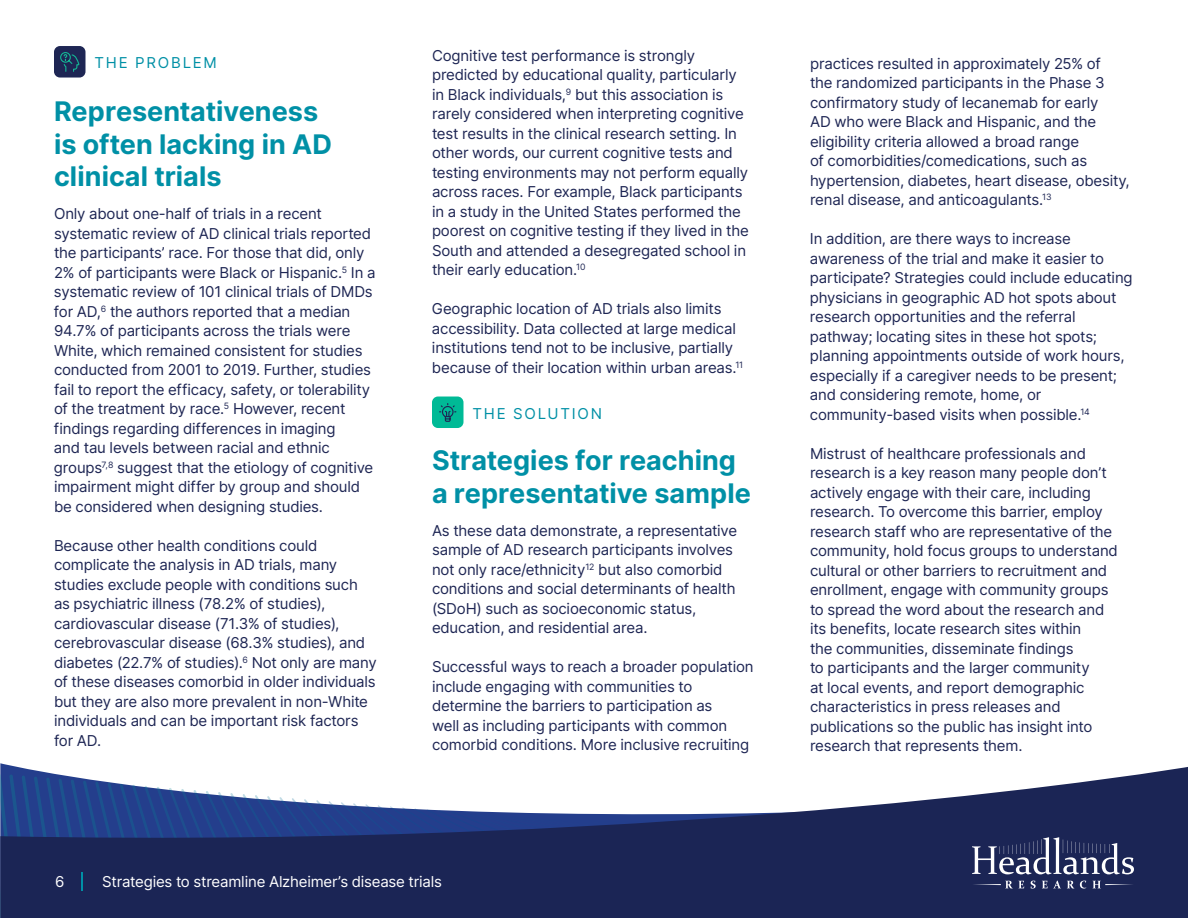
<style>
.page{position:relative;width:1188px;height:918px;background:#fff}
.page>*{position:absolute;margin:0;border:0;box-sizing:border-box;transform-origin:0 0}
.t1{font:700 27px/32.4px "Inter";color:#0090a6}
.t2{font:15px/19.5px "Inter";letter-spacing:-.01em;color:#1e2654}
.t3{font:15px "Inter";letter-spacing:-.015em;color:#fff}
.t4{font:15px "Inter";letter-spacing:.115em;color:#0090a6}
.t5{font:10.5px "Inter";color:#fff}
</style>
<div class="page">
<div style="left:54px;top:46px;width:32px;height:32px;background:#1e2654;border-radius:6px"></div>
<svg style="left:60px;top:52px;width:20px;height:20px"></svg>
<div style="left:432px;top:397px;width:32px;height:31px;background:#00ba96;border-radius:6px"></div>
<svg style="left:439px;top:403px;width:18px;height:19px"></svg>
<svg style="left:0;top:767px;width:1188px;height:151px;fill:#1b2555"></svg>
<svg style="left:0;top:770px;width:709px;height:148px"></svg>
<svg style="left:972px;top:837px;width:162px;height:52px"></svg>
<p class="t4" style="left:95px;top:52px;width:124px">THE PROBLEM</p>
<h1 class="t1" style="left:54px;top:95px;width:280px">Representativeness is often lacking in AD clinical trials</h1>
<p class="t2" style="left:54px;top:203px;width:323px">Only about one-half of trials in a recent systematic review of AD clinical trials reported the participants’ race. For those that did, only 2% of participants were Black or Hispanic.<sup>5</sup> In a systematic review of 101 clinical trials of DMDs for AD,<sup>6</sup> the authors reported that a median 94.7% of participants across the trials were White, which remained consistent for studies conducted from 2001 to 2019. Further, studies fail to report the efficacy, safety, or tolerability of the treatment by race.<sup>5</sup> However, recent findings regarding differences in imaging<br>and tau levels between racial and ethnic groups<sup>7,8</sup> suggest that the etiology of cognitive impairment might differ by group and should be considered when designing studies.</p>
<p class="t2" style="left:54px;top:535px;width:324px">Because other health conditions could complicate the analysis in AD trials, many studies exclude people with conditions such as psychiatric illness (78.2% of studies), cardiovascular disease (71.3% of studies), cerebrovascular disease (68.3% studies), and diabetes (22.7% of studies).<sup>6</sup> Not only are many of these diseases comorbid in older individuals but they are also more prevalent in non-White individuals and can be important risk factors for AD.</p>
<p class="t2" style="left:432px;top:45px;width:318px">Cognitive test performance is strongly predicted by educational quality, particularly in Black individuals,<sup>9</sup> but this association is rarely considered when interpreting cognitive test results in the clinical research setting. In other words, our current cognitive tests and testing environments may not perform equally across races. For example, Black participants in a study in the United States performed the poorest on cognitive testing if they lived in the South and attended a desegregated school in their early education.<sup>10</sup></p>
<p class="t2" style="left:432px;top:299px;width:313px">Geographic location of AD trials also limits accessibility. Data collected at large medical institutions tend not to be inclusive, partially because of their location within urban areas.<sup>11</sup></p>
<p class="t4" style="left:473px;top:402px;width:131px">THE SOLUTION</p>
<h1 class="t1" style="left:432px;top:444px;width:320px">Strategies for reaching a representative sample</h1>
<p class="t2" style="left:432px;top:520px;width:307px">As these data demonstrate, a representative sample of AD research participants involves not only race/ethnicity<sup>12</sup> but also comorbid conditions and social determinants of health (SDoH) such as socioeconomic status, education, and residential area.</p>
<p class="t2" style="left:432px;top:657px;width:323px">Successful ways to reach a broader population include engaging with communities to determine the barriers to participation as<br>well as including participants with common comorbid conditions. More inclusive recruiting</p>
<p class="t3" style="left:102px;top:870px;width:342px">Strategies to streamline Alzheimer’s disease trials</p>
<p class="t3" style="left:55px;top:870px;width:11px">6</p>
<p class="t5" style="left:100px;top:875px;width:459px">On the longest day, we’re shedding light on strategies to streamline Alzheimer’s disease trials</p>
<p class="t2" style="left:810px;top:53px;width:321px">practices resulted in approximately 25% of<br>the randomized participants in the Phase 3 confirmatory study of lecanemab for early<br>AD who were Black and Hispanic, and the eligibility criteria allowed a broad range<br>of comorbidities/comedications, such as hypertension, diabetes, heart disease, obesity, renal disease, and anticoagulants.<sup>13</sup></p>
<p class="t2" style="left:810px;top:228px;width:324px">In addition, are there ways to increase awareness of the trial and make it easier to participate? Strategies could include educating physicians in geographic AD hot spots about research opportunities and the referral pathway; locating sites in these hot spots; planning appointments outside of work hours, especially if a caregiver needs to be present; and considering remote, home, or community-based visits when possible.<sup>14</sup></p>
<p class="t2" style="left:810px;top:443px;width:309px">Mistrust of healthcare professionals and research is a key reason many people don’t actively engage with their care, including research. To overcome this barrier, employ research staff who are representative of the community, hold focus groups to understand cultural or other barriers to recruitment and enrollment, engage with community groups to spread the word about the research and its benefits, locate research sites within<br>the communities, disseminate findings<br>to participants and the larger community<br>at local events, and report demographic characteristics in press releases and publications so the public has insight into research that represents them.</p>
</div>
